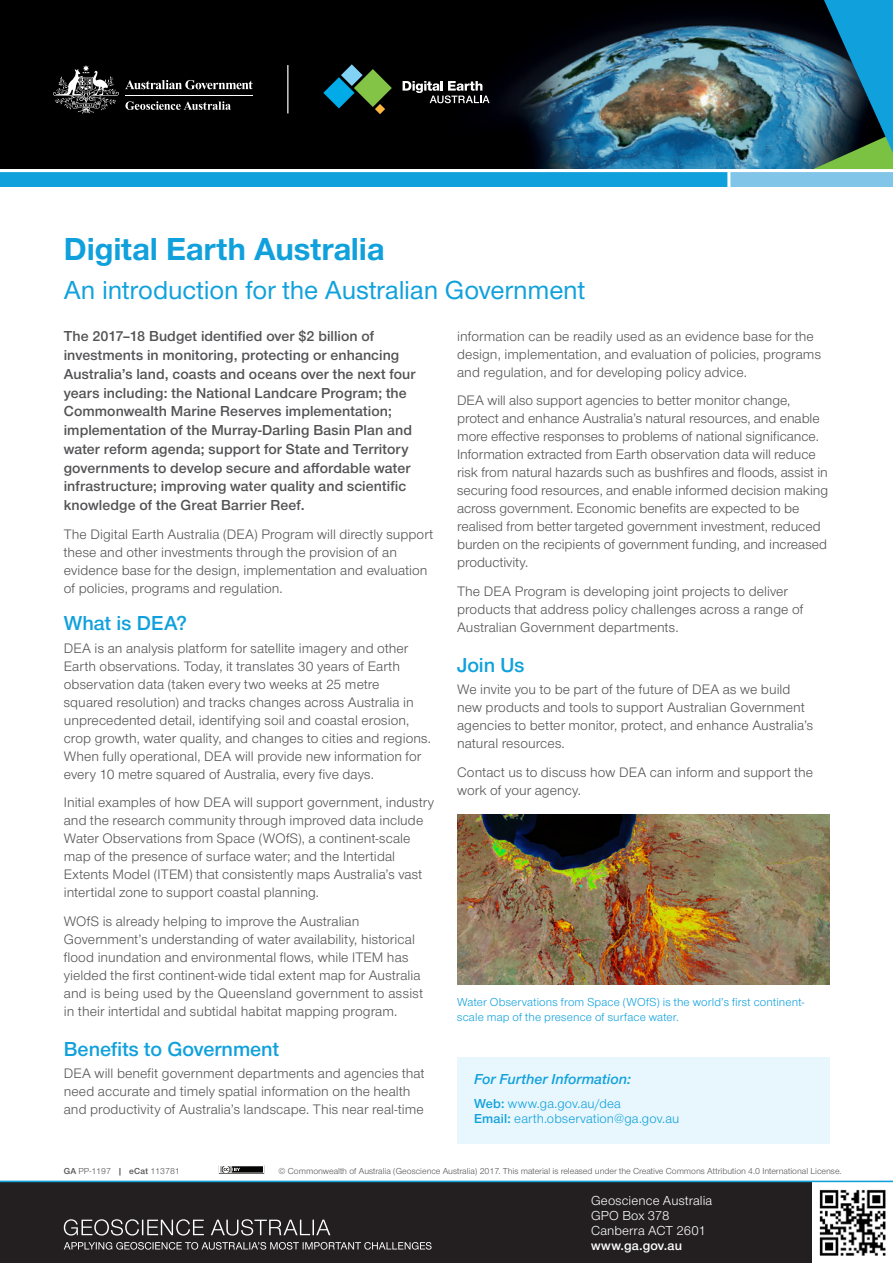
<style>
.page{position:relative;width:893px;height:1263px;background:#fff}
.page>*{position:absolute;margin:0;border:0;box-sizing:border-box;transform-origin:0 0}
.H-Document_Title{font:700 33px "Nimbus San Nov";color:#10a1dc}
.Heading_1{font:500 27px "Nimbus San Nov";letter-spacing:-.005em;color:#10a1dc}
.t1{font:21px "Nimbus San Nov Sem Bol";color:#10a1dc}
.Body_text_intro_para{font:15px/18.8px "Nimbus San Nov Sem Bol";letter-spacing:.005em;color:#535355}
.H6-further_info_head{font:15px "Nimbus San Nov Sem Bol Ita";letter-spacing:.005em;color:#10a1dc}
.Body_text{font:14.25px/18px "Nimbus San Nov";letter-spacing:.005em;color:#535355}
.P-further_info{font:13.5px "Nimbus San Nov";letter-spacing:.01em;color:#10a1dc}
.t2{font:13.5px/15px "Nimbus San Nov";letter-spacing:.01em;color:#fff}
.t3{font:13.5px "Nimbus San Nov Sem Bol";letter-spacing:.01em;color:#fff}
.t4{font:12px/15px "Nimbus San Nov";letter-spacing:.015em;color:#10a1dc}
.t5{font:9px "Nimbus San Nov";color:#535355}
.s1{font-family:"Nimbus San Nov Sem Bol"}
</style>
<div class="page">
<div style="left:0;top:0;width:893px;height:169px;background:#000001"></div>
<img style="left:402px;top:17px;width:270px;height:152px">
<svg style="left:125px;top:80px;width:128px;height:9px"></svg>
<svg style="left:53px;top:65px;width:66px;height:48px"></svg>
<hr style="left:125px;top:95px;width:128px;height:1px;background:#fff">
<svg style="left:125px;top:101px;width:106px;height:9px"></svg>
<svg style="left:403px;top:81px;width:87px;height:22px"></svg>
<svg style="left:323px;top:64px;width:69px;height:50px"></svg>
<hr style="left:287px;top:65px;width:1px;height:48px;background:#fff">
<img style="left:672px;top:0;width:221px;height:169px">
<div style="left:0;top:171px;width:728px;height:18px;background:#10a1dc"></div>
<div style="left:729px;top:171px;width:164px;height:18px;background:#81c5e8"></div>
<hr style="left:0;top:169px;width:893px;height:3px;background:#fff">
<hr style="left:727px;top:171px;width:3px;height:18px;background:#fff">
<div style="left:0;top:187px;width:893px;height:42px;background:#fff"></div>
<img style="left:819px;top:1189px;width:67px;height:67px">
<div style="left:0;top:1182px;width:812px;height:81px;background:#231f20"></div>
<hr style="left:0;top:1180px;width:893px;height:2px;background:#10a1dc">
<svg style="left:64px;top:1242px;width:368px;height:7px"></svg>
<svg style="left:64px;top:1219px;width:266px;height:16px"></svg>
<svg style="left:219px;top:1166px;width:45px;height:8px"></svg>
<img style="left:457px;top:814px;width:372px;height:171px">
<div style="left:457px;top:1057px;width:372px;height:86px;background:#e8f6fd"></div>
<h1 class="H-Document_Title" style="left:64px;top:229px;width:322px">Digital Earth Australia</h1>
<p class="Heading_1" style="left:64px;top:274px;width:523px">An introduction for the Australian Government</p>
<p class="Body_text_intro_para" style="left:64px;top:327px;width:353px">The 2017–18 Budget identified over $2 billion of investments in monitoring, protecting or enhancing Australia’s land, coasts and oceans over the next four years including: the National Landcare Program; the Commonwealth Marine Reserves implementation; implementation of the Murray-Darling Basin Plan and water reform agenda; support for State and Territory governments to develop secure and affordable water infrastructure; improving water quality and scientific knowledge of the Great Barrier Reef.</p>
<p class="Body_text" style="left:64px;top:525px;width:371px">The Digital Earth Australia (DEA) Program will directly support these and other investments through the provision of an evidence base for the design, implementation and evaluation of policies, programs and regulation.</p>
<p class="t1" style="left:64px;top:611px;width:125px">What is DEA?</p>
<p class="Body_text" style="left:64px;top:639px;width:369px">DEA is an analysis platform for satellite imagery and other Earth observations. Today, it translates 30 years of Earth observation data (taken every two weeks at 25 metre squared resolution) and tracks changes across Australia in unprecedented detail, identifying soil and coastal erosion, crop growth, water quality, and changes to cities and regions.<br>When fully operational, DEA will provide new information for every 10 metre squared of Australia, every five days.</p>
<p class="Body_text" style="left:64px;top:794px;width:372px">Initial examples of how DEA will support government, industry and the research community through improved data include Water Observations from Space (WOfS), a continent-scale map of the presence of surface water; and the Intertidal Extents Model (ITEM) that consistently maps Australia’s vast intertidal zone to support coastal planning.</p>
<p class="Body_text" style="left:64px;top:912px;width:361px">WOfS is already helping to improve the Australian Government’s understanding of water availability, historical flood inundation and environmental flows, while ITEM has yielded the first continent-wide tidal extent map for Australia and is being used by the Queensland government to assist in their intertidal and subtidal habitat mapping program.</p>
<p class="t1" style="left:64px;top:1036px;width:217px">Benefits to Government</p>
<p class="Body_text" style="left:64px;top:1064px;width:362px">DEA will benefit government departments and agencies that need accurate and timely spatial information on the health and productivity of Australia’s landscape. This near real-time</p>
<p class="Body_text" style="left:457px;top:327px;width:365px">information can be readily used as an evidence base for the design, implementation, and evaluation of policies, programs and regulation, and for developing policy advice.</p>
<p class="Body_text" style="left:457px;top:392px;width:373px">DEA will also support agencies to better monitor change, protect and enhance Australia’s natural resources, and enable more effective responses to problems of national significance.<br>Information extracted from Earth observation data will reduce risk from natural hazards such as bushfires and floods, assist in securing food resources, and enable informed decision making across government. Economic benefits are expected to be realised from better targeted government investment, reduced burden on the recipients of government funding, and increased productivity.</p>
<p class="Body_text" style="left:457px;top:582px;width:348px">The DEA Program is developing joint projects to deliver products that address policy challenges across a range of<br>Australian Government departments.</p>
<p class="t1" style="left:457px;top:653px;width:69px">Join Us</p>
<p class="Body_text" style="left:457px;top:680px;width:358px">We invite you to be part of the future of DEA as we build new products and tools to support Australian Government agencies to better monitor, protect, and enhance Australia’s natural resources.</p>
<p class="Body_text" style="left:457px;top:763px;width:357px">Contact us to discuss how DEA can inform and support the work of your agency.</p>
<p class="t4" style="left:457px;top:995px;width:349px">Water Observations from Space (WOfS) is the world’s first continent&shy;scale map of the presence of surface water.</p>
<h6 class="H6-further_info_head" style="left:474px;top:1070px;width:158px">For Further Information:</h6>
<p class="P-further_info" style="left:474px;top:1095px;width:148px"><span class="s1">Web:</span> www.ga.gov.au/dea</p>
<p class="P-further_info" style="left:474px;top:1110px;width:207px"><span class="s1">Email:</span> earth.observation@ga.gov.au</p>
<p class="t5" style="left:64px;top:1165px;width:118px"><span class="s1">GA</span> PP-1197 <span class="s1">| eCat</span> 113781</p>
<p class="t5" style="left:278px;top:1165px;width:565px">© Commonwealth of Australia (Geoscience Australia) 2017. This material is released under the Creative Commons Attribution 4.0 International License.</p>
<p class="t2" style="left:591px;top:1193px;width:123px">Geoscience Australia<br>GPO Box 378<br>Canberra ACT 2601</p>
<p class="t3" style="left:591px;top:1237px;width:93px">www.ga.gov.au</p>
</div>
